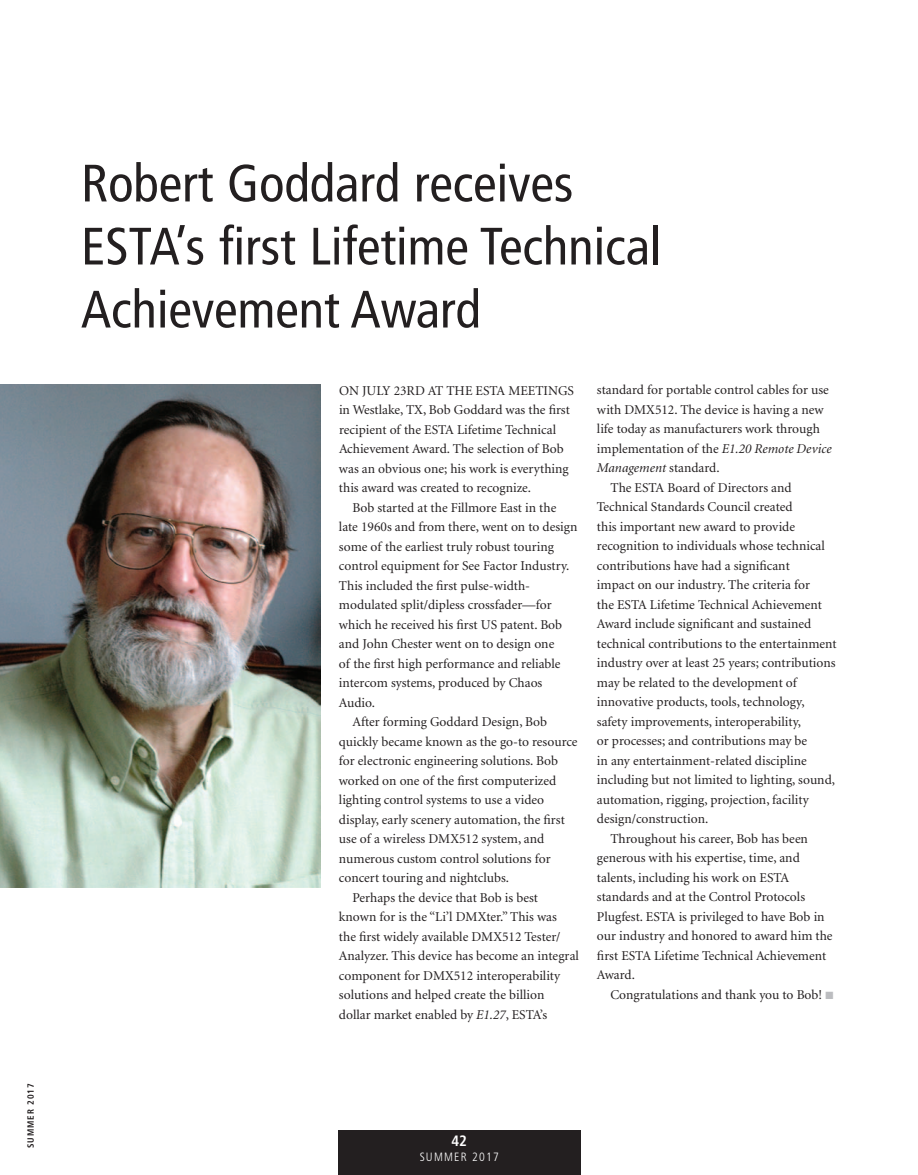
<style>
.page{position:relative;width:918px;height:1175px;background:#fff}
.page>*{position:absolute;margin:0;border:0;box-sizing:border-box;transform-origin:0 0}
.t1{font:condensed 52.5px/63px "Frutiger";color:#231f20}
.t2{font:700 condensed 15px "Frutiger";color:#fff}
.t3{font:13.5px/19.5px "Minion";color:#231f20}
.t4{font:italic 13.5px "Minion";color:#231f20}
.t5{font:300 condensed 12px "Frutiger";letter-spacing:.1em;color:#fff}
.t6{font:700 condensed 9px "Frutiger";letter-spacing:.1em;color:#231f20}
.s1{font-style:italic}
.s2{font-style:normal}
.s3{color:#bcbdc0}
</style>
<div class="page">
<div style="left:338px;top:1129px;width:243px;height:45px;background:#231f20"></div>
<img style="left:0;top:384px;width:321px;height:503px">
<p class="t6" style="left:25px;top:1148px;width:66px;rotate:-90deg">summer 2017</p>
<h1 class="t1" style="left:81px;top:152px;width:582px">Robert Goddard receives<br>ESTA’s first Lifetime Technical<br>Achievement Award</h1>
<p class="t3" style="left:339px;top:381px;width:235px">On July 23rd at the ESTA meetings in Westlake, TX, Bob Goddard was the first recipient of the ESTA Lifetime Technical Achievement Award. The selection of Bob was an obvious one; his work is everything this award was created to recognize.</p>
<p class="t3" style="left:352px;top:498px;width:205px">Bob started at the Fillmore East in the</p>
<p class="t3" style="left:339px;top:517px;width:240px">late 1960s and from there, went on to design</p>
<p class="t3" style="left:339px;top:537px;width:217px">some of the earliest truly robust touring</p>
<p class="t3" style="left:339px;top:556px;width:232px">control equipment for See Factor Industry.</p>
<p class="t3" style="left:339px;top:576px;width:193px">This included the first pulse-width-</p>
<p class="t3" style="left:339px;top:595px;width:214px">modulated split/dipless crossfader—for</p>
<p class="t3" style="left:339px;top:615px;width:225px">which he received his first US patent. Bob</p>
<p class="t3" style="left:339px;top:634px;width:217px">and John Chester went on to design one</p>
<p class="t3" style="left:339px;top:654px;width:223px">of the first high performance and reliable</p>
<p class="t3" style="left:339px;top:673px;width:205px">intercom systems, produced by Chaos</p>
<p class="t3" style="left:339px;top:693px;width:38px">Audio.</p>
<p class="t3" style="left:352px;top:712px;width:196px">After forming Goddard Design, Bob</p>
<p class="t3" style="left:339px;top:732px;width:240px">quickly became known as the go-to resource</p>
<p class="t3" style="left:339px;top:751px;width:221px">for electronic engineering solutions. Bob</p>
<p class="t3" style="left:339px;top:771px;width:219px">worked on one of the first computerized</p>
<p class="t3" style="left:339px;top:790px;width:207px">lighting control systems to use a video</p>
<p class="t3" style="left:339px;top:810px;width:227px">display, early scenery automation, the first</p>
<p class="t3" style="left:339px;top:829px;width:207px">use of a wireless DMX512 system, and</p>
<p class="t3" style="left:339px;top:849px;width:213px">numerous custom control solutions for</p>
<p class="t3" style="left:339px;top:868px;width:172px">concert touring and nightclubs.</p>
<p class="t3" style="left:352px;top:888px;width:187px">Perhaps the device that Bob is best</p>
<p class="t3" style="left:339px;top:907px;width:219px">known for is the “Li’l DMXter.” This was</p>
<p class="t3" style="left:339px;top:927px;width:223px">the first widely available DMX512 Tester/</p>
<p class="t3" style="left:339px;top:946px;width:242px">Analyzer. This device has become an integral</p>
<p class="t3" style="left:339px;top:966px;width:223px">component for DMX512 interoperability</p>
<p class="t3" style="left:339px;top:985px;width:207px">solutions and helped create the billion</p>
<p class="t3" style="left:339px;top:1005px;width:210px">dollar market enabled by <span class="s1">E1.27</span>, ESTA’s</p>
<p class="t3" style="left:597px;top:381px;width:234px">standard for portable control cables for use</p>
<p class="t3" style="left:597px;top:400px;width:228px">with DMX512. The device is having a new</p>
<p class="t3" style="left:597px;top:420px;width:224px">life today as manufacturers work through</p>
<p class="t3" style="left:597px;top:439px;width:236px">implementation of the <span class="s1">E1.20 Remote Device</span></p>
<p class="t4" style="left:597px;top:461px;width:124px">Management <span class="s2">standard.</span></p>
<p class="t3" style="left:610px;top:478px;width:183px">The ESTA Board of Directors and</p>
<p class="t3" style="left:597px;top:498px;width:197px">Technical Standards Council created</p>
<p class="t3" style="left:597px;top:517px;width:200px">this important new award to provide</p>
<p class="t3" style="left:597px;top:537px;width:229px">recognition to individuals whose technical</p>
<p class="t3" style="left:597px;top:556px;width:194px">contributions have had a significant</p>
<p class="t3" style="left:597px;top:576px;width:215px">impact on our industry. The criteria for</p>
<p class="t3" style="left:597px;top:595px;width:227px">the ESTA Lifetime Technical Achievement</p>
<p class="t3" style="left:597px;top:615px;width:216px">Award include significant and sustained</p>
<p class="t3" style="left:597px;top:634px;width:241px">technical contributions to the entertainment</p>
<p class="t3" style="left:597px;top:654px;width:240px">industry over at least 25 years; contributions</p>
<p class="t3" style="left:597px;top:673px;width:201px">may be related to the development of</p>
<p class="t3" style="left:597px;top:693px;width:209px">innovative products, tools, technology,</p>
<p class="t3" style="left:597px;top:712px;width:206px">safety improvements, interoperability,</p>
<p class="t3" style="left:597px;top:731px;width:212px">or processes; and contributions may be</p>
<p class="t3" style="left:597px;top:751px;width:211px">in any entertainment-related discipline</p>
<p class="t3" style="left:597px;top:770px;width:240px">including but not limited to lighting, sound,</p>
<p class="t3" style="left:597px;top:790px;width:214px">automation, rigging, projection, facility</p>
<p class="t3" style="left:597px;top:809px;width:113px">design/construction.</p>
<p class="t3" style="left:610px;top:829px;width:199px">Throughout his career, Bob has been</p>
<p class="t3" style="left:597px;top:848px;width:204px">generous with his expertise, time, and</p>
<p class="t3" style="left:597px;top:868px;width:186px">talents, including his work on ESTA</p>
<p class="t3" style="left:597px;top:887px;width:210px">standards and at the Control Protocols</p>
<p class="t3" style="left:597px;top:907px;width:229px">Plugfest. ESTA is privileged to have Bob in</p>
<p class="t3" style="left:597px;top:926px;width:237px">our industry and honored to award him the</p>
<p class="t3" style="left:597px;top:946px;width:231px">first ESTA Lifetime Technical Achievement</p>
<p class="t3" style="left:597px;top:965px;width:40px">Award.</p>
<p class="t3" style="left:610px;top:985px;width:224px">Congratulations and thank you to Bob! <span class="s3">■</span></p>
<p class="t2" style="left:452px;top:1132px;width:17px">42</p>
<p class="t5" style="left:420px;top:1150px;width:81px">SUMMER 2017</p>
</div>
